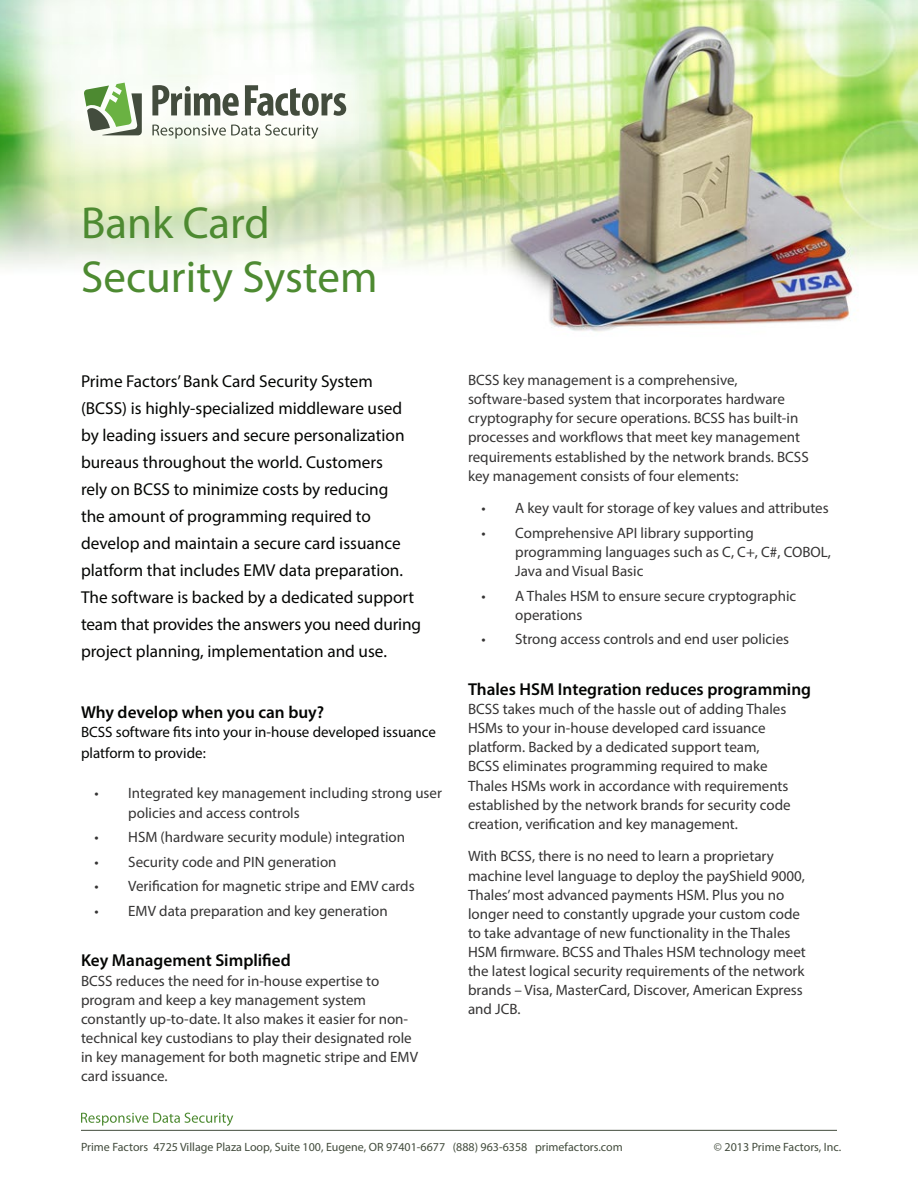
<style>
.page{position:relative;width:918px;height:1188px;background:#fff}
.page>*{position:absolute;margin:0;border:0;box-sizing:border-box;transform-origin:0 0}
.t1{font:45px "Myriad Pro";color:#4d8a31}
.Body_Intro{font:17.25px/27px "Myriad Pro";color:#040503}
.t2{font:600 17.25px "Myriad Pro";color:#040503}
.body{font:15px/19.2px "Myriad Pro";color:#353434}
.t3{font:15px/21px "Myriad Pro";color:#040503}
.t4{font:12px "Myriad Pro";color:#434c3d}
</style>
<div class="page">
<img style="left:0;top:0;width:918px;height:332px">
<svg style="left:152px;top:124px;width:166px;height:15px"></svg>
<svg style="left:245px;top:85px;width:101px;height:31px"></svg>
<svg style="left:152px;top:85px;width:87px;height:31px"></svg>
<svg style="left:84px;top:83px;width:58px;height:52px"></svg>
<svg style="left:81px;top:1113px;width:152px;height:13px"></svg>
<hr style="left:81px;top:1130px;width:756px;height:1px;background:#434c3d">
<p class="t1" style="left:81px;top:195px;width:190px">Bank Card</p>
<p class="t1" style="left:81px;top:249px;width:298px">Security System</p>
<p class="Body_Intro" style="left:81px;top:367px;width:342px">Prime Factors’ Bank Card Security System (BCSS) is highly-specialized middleware used by leading issuers and secure personalization bureaus throughout the world. Customers<br>rely on BCSS to minimize costs by reducing<br>the amount of programming required to develop and maintain a secure card issuance platform that includes EMV data preparation.<br>The software is backed by a dedicated support team that provides the answers you need during project planning, implementation and use.</p>
<h2 class="t2" style="left:81px;top:701px;width:245px">Why develop when you can buy?</h2>
<h2 class="t3" style="left:81px;top:722px;width:357px">BCSS software fits into your in-house developed issuance platform to provide:</h2>
<p class="body" style="left:128px;top:784px;width:315px;text-indent:-34px">• Integrated key management including strong user policies and access controls</p>
<p class="body" style="left:94px;top:827px;width:312px">• HSM (hardware security module) integration</p>
<p class="body" style="left:94px;top:852px;width:244px">• Security code and PIN generation</p>
<p class="body" style="left:94px;top:876px;width:322px">• Verification for magnetic stripe and EMV cards</p>
<p class="body" style="left:94px;top:901px;width:295px">• EMV data preparation and key generation</p>
<h2 class="t2" style="left:81px;top:950px;width:211px">Key Management Simplified</h2>
<p class="body" style="left:81px;top:971px;width:339px">BCSS reduces the need for in-house expertise to program and keep a key management system constantly up-to-date. It also makes it easier for non&shy;technical key custodians to play their designated role in key management for both magnetic stripe and EMV card issuance.</p>
<p class="body" style="left:468px;top:370px;width:342px">BCSS key management is a comprehensive, software-based system that incorporates hardware cryptography for secure operations. BCSS has built-in processes and workflows that meet key management requirements established by the network brands. BCSS key management consists of four elements:</p>
<p class="body" style="left:482px;top:498px;width:349px">• A key vault for storage of key values and attributes</p>
<p class="body" style="left:515px;top:523px;width:317px;text-indent:-34px">• Comprehensive API library supporting programming languages such as C, C+, C#, COBOL,<br>Java and Visual Basic</p>
<p class="body" style="left:515px;top:586px;width:283px;text-indent:-34px">• A Thales HSM to ensure secure cryptographic operations</p>
<p class="body" style="left:482px;top:629px;width:309px">• Strong access controls and end user policies</p>
<h2 class="t2" style="left:468px;top:678px;width:345px">Thales HSM Integration reduces programming</h2>
<p class="body" style="left:468px;top:699px;width:324px">BCSS takes much of the hassle out of adding Thales HSMs to your in-house developed card issuance platform. Backed by a dedicated support team, BCSS eliminates programming required to make Thales HSMs work in accordance with requirements established by the network brands for security code creation, verification and key management.</p>
<p class="body" style="left:468px;top:847px;width:339px">With BCSS, there is no need to learn a proprietary machine level language to deploy the payShield 9000, Thales’ most advanced payments HSM. Plus you no longer need to constantly upgrade your custom code to take advantage of new functionality in the Thales HSM firmware. BCSS and Thales HSM technology meet the latest logical security requirements of the network brands – Visa, MasterCard, Discover, American Express and JCB.</p>
<p class="t4" style="left:81px;top:1139px;width:543px">Prime Factors 4725 Village Plaza Loop, Suite 100, Eugene, OR 97401-6677 (888) 963-6358 primefactors.com</p>
<p class="t4" style="left:714px;top:1139px;width:129px">© 2013 Prime Factors, Inc.</p>
</div>
